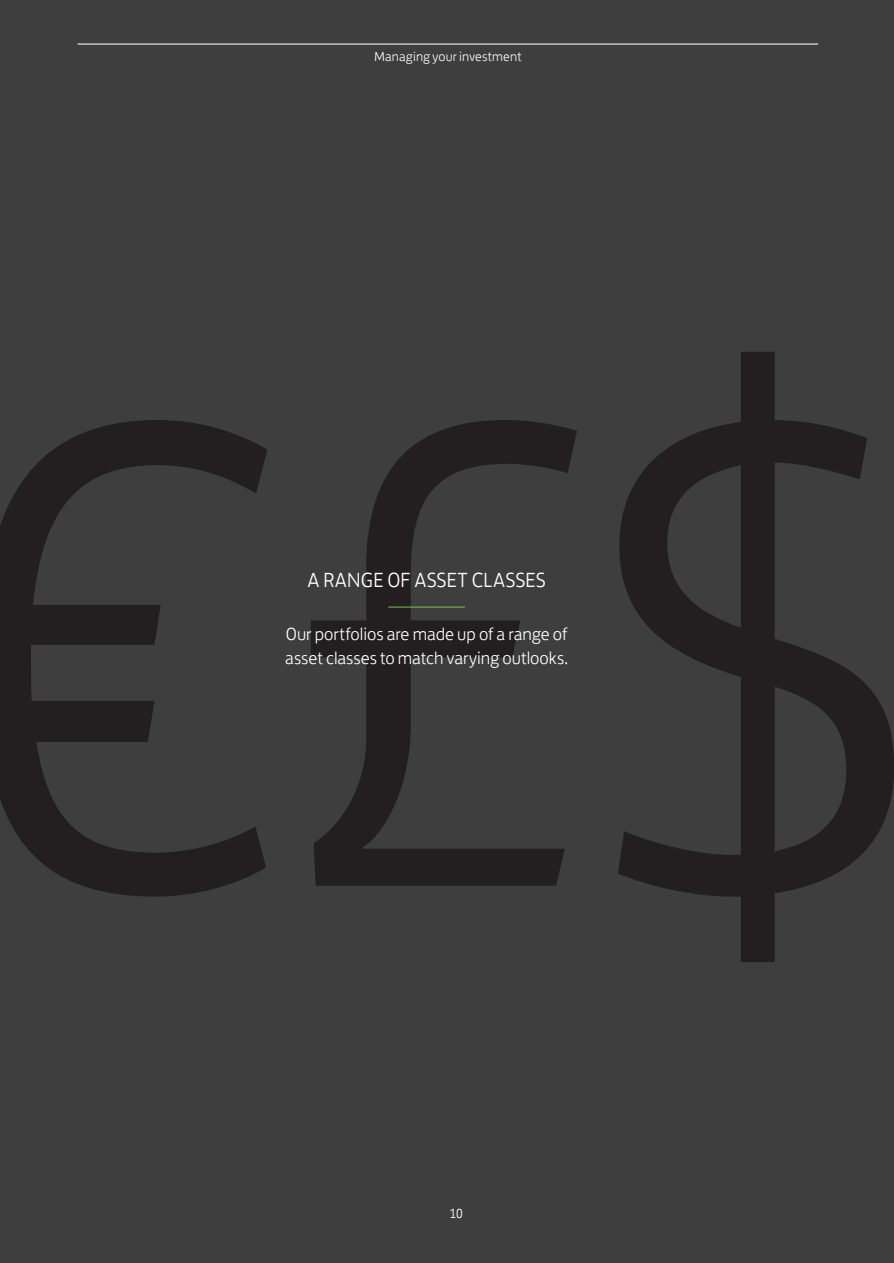
<style>
.page{position:relative;width:894px;height:1263px;background:#fff}
.page>*{position:absolute;margin:0;border:0;box-sizing:border-box;transform-origin:0 0}
.t1{font:300 675px "Lloyds Bank Jack";color:#231f20}
.t2{font:300 21px "Lloyds Bank Jack";letter-spacing:-.005em;color:#fff}
.t3{font:300 18px/23.7px "Lloyds Bank Jack";letter-spacing:-.005em;color:#fff}
.t4{font:300 13.5px "Lloyds Bank Jack";letter-spacing:.01em;color:#fff}
</style>
<div class="page">
<div style="left:0;top:0;width:893px;height:1263px;background:#3e3e3f"></div>
<hr style="left:388px;top:606px;width:76px;height:1px;background:#71bf44">
<hr style="left:78px;top:44px;width:739px;height:1px;background:#fff">
<p class="t4" style="left:374px;top:46px;width:149px">Managing your investment</p>
<h1 class="t1" style="left:-73px;top:119px;width:995px">€£$</h1>
<p class="t2" style="left:307px;top:563px;width:240px">A RANGE OF ASSET CLASSES</p>
<p class="t3" style="left:285px;top:620px;width:284px">Our portfolios are made up of a range of asset classes to match varying outlooks.</p>
<p class="t4" style="left:449px;top:1202px;width:15px">10</p>
</div>
